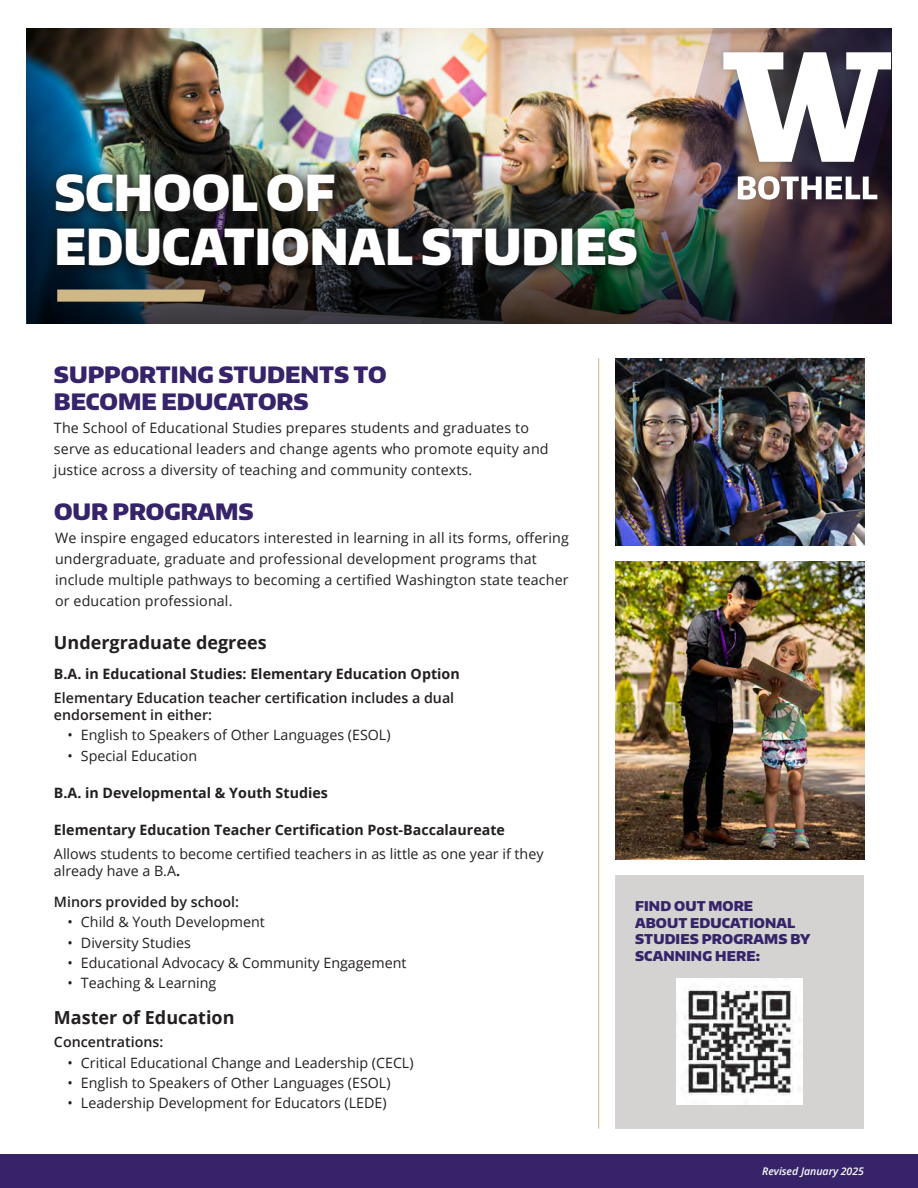
<style>
.page{position:relative;width:918px;height:1188px;background:#fff}
.page>*{position:absolute;margin:0;border:0;box-sizing:border-box;transform-origin:0 0}
.t1{font:900 49.5px/54px "Encode Sans Narrow";color:#fff}
.t2{font:900 22.5px/27px "Encode Sans Normal";color:#36236a}
.t3{font:700 18px "Open Sans";color:#231f20}
.t4{font:14.25px/21px "Open Sans";letter-spacing:.01em;color:#231f20}
.t5{font:700 14.25px "Open Sans";color:#231f20}
.t6{font:600 14.25px/17.1px "Open Sans";color:#231f20}
.t7{font:900 13.5px/16.5px "Encode Sans Normal";letter-spacing:.01em;color:#36236a}
.t8{font:italic 600 10.5px "Open Sans";color:#fff}
.s1{font-weight:700}
</style>
<div class="page">
<img style="left:27px;top:28px;width:604px;height:137px">
<img style="left:27px;top:165px;width:604px;height:158px">
<hr style="left:598px;top:358px;width:1px;height:771px;background:#d0b786">
<img style="left:616px;top:561px;width:248px;height:298px">
<div style="left:616px;top:875px;width:248px;height:254px;background:#d4d3d2"></div>
<svg style="left:57px;top:290px;width:148px;height:12px;background:#c8b081"></svg>
<img style="left:616px;top:358px;width:248px;height:187px">
<img style="left:631px;top:28px;width:104px;height:295px">
<svg style="left:735px;top:28px;width:156px;height:295px;background:#3c2a33"></svg>
<div style="left:0;top:1155px;width:918px;height:33px;background:#36236a"></div>
<div style="left:715px;top:44px;width:176px;height:164px;background:#231f20;opacity:.3"></div>
<svg style="left:723px;top:52px;width:168px;height:110px"></svg>
<svg style="left:738px;top:176px;width:139px;height:24px"></svg>
<img style="left:677px;top:979px;width:126px;height:126px">
<h1 class="t1" style="left:54px;top:164px;width:585px">SCHOOL OF<br>EDUCATIONAL STUDIES</h1>
<h2 class="t2" style="left:54px;top:360px;width:334px">SUPPORTING STUDENTS TO<br>BECOME EDUCATORS</h2>
<p class="t4" style="left:54px;top:417px;width:496px">The School of Educational Studies prepares students and graduates to serve as educational leaders and change agents who promote equity and justice across a diversity of teaching and community contexts.</p>
<h2 class="t2" style="left:54px;top:497px;width:201px">OUR PROGRAMS</h2>
<p class="t4" style="left:55px;top:527px;width:515px">We inspire engaged educators interested in learning in all its forms, offering undergraduate, graduate and professional development programs that include multiple pathways to becoming a certified Washington state teacher or education professional.</p>
<h3 class="t3" style="left:54px;top:629px;width:214px">Undergraduate degrees</h3>
<p class="t5" style="left:54px;top:664px;width:407px">B.A. in Educational Studies: Elementary Education Option</p>
<p class="t6" style="left:54px;top:689px;width:402px">Elementary Education teacher certification includes a dual endorsement in either:</p>
<p class="t4" style="left:67px;top:724px;width:325px">• English to Speakers of Other Languages (ESOL)</p>
<p class="t4" style="left:67px;top:745px;width:131px">• Special Education</p>
<p class="t5" style="left:54px;top:783px;width:275px">B.A. in Developmental &amp; Youth Studies</p>
<p class="t5" style="left:54px;top:820px;width:453px">Elementary Education Teacher Certification Post-Baccalaureate</p>
<p class="t4" style="left:54px;top:845px;width:491px;line-height:17.1px">Allows students to become certified teachers in as little as one year if they already have a B.A<span class="s1">.</span></p>
<p class="t6" style="left:54px;top:893px;width:187px">Minors provided by school:</p>
<p class="t4" style="left:67px;top:911px;width:199px">• Child &amp; Youth Development</p>
<p class="t4" style="left:67px;top:932px;width:125px">• Diversity Studies</p>
<p class="t4" style="left:67px;top:952px;width:341px">• Educational Advocacy &amp; Community Engagement</p>
<p class="t4" style="left:67px;top:972px;width:150px">• Teaching &amp; Learning</p>
<h3 class="t3" style="left:54px;top:1004px;width:182px">Master of Education</h3>
<p class="t6" style="left:54px;top:1033px;width:111px">Concentrations:</p>
<p class="t4" style="left:67px;top:1052px;width:348px">• Critical Educational Change and Leadership (CECL)</p>
<p class="t4" style="left:67px;top:1072px;width:325px">• English to Speakers of Other Languages (ESOL)</p>
<p class="t4" style="left:67px;top:1092px;width:321px">• Leadership Development for Educators (LEDE)</p>
<p class="t7" style="left:635px;top:898px;width:177px">FIND OUT MORE<br>ABOUT EDUCATIONAL<br>STUDIES PROGRAMS BY<br>SCANNING HERE:</p>
<p class="t8" style="left:762px;top:1164px;width:103px">Revised January 2025</p>
</div>
